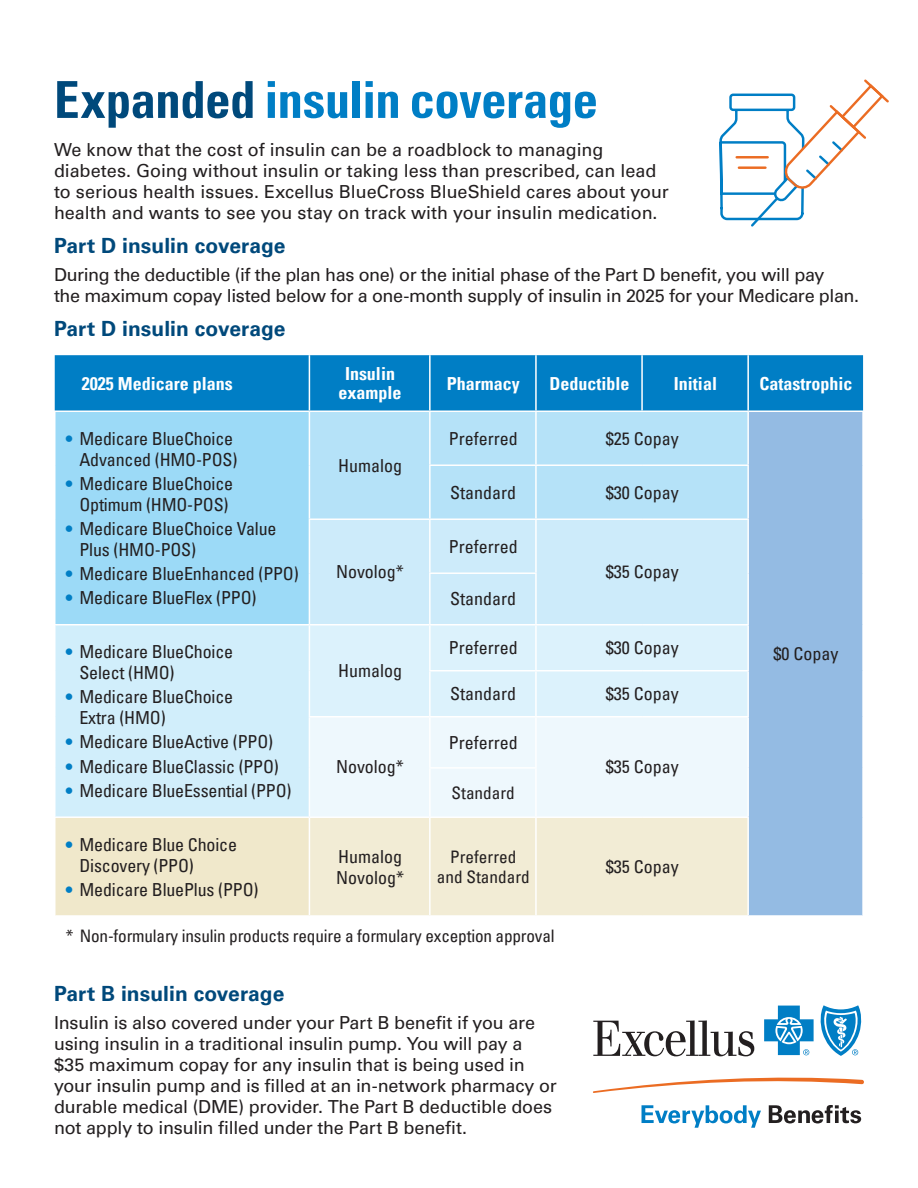
<style>
.page{position:relative;width:918px;height:1188px;background:#fff}
.page>*{position:absolute;margin:0;border:0;box-sizing:border-box;transform-origin:0 0}
.t1{font:700 condensed 51px "Univers LT Pro";letter-spacing:-.015em;color:#007ec5}
.t2{font:700 21px "Univers LT Pro 65";color:#00497b}
.t3{font:18px/21px "Univers LT Pro 55 Roman";letter-spacing:-.01em;color:#231f20}
.t4{font:condensed 18px/21px "Univers LT Pro";letter-spacing:-.01em;color:#231f20}
.t5{font:700 condensed 18px/19.5px "Univers LT Pro";color:#fff;text-align:center}
.t6{font:condensed 17.25px/19.5px "Univers LT Pro";letter-spacing:-.01em;color:#231f20;text-align:center}
.s1{color:#00497b}
.s2{color:#007ec5}
</style>
<div class="page">
<div style="left:55px;top:355px;width:808px;height:55px;background:#007ec5"></div>
<div style="left:55px;top:411px;width:254px;height:214px;background:#9cdaf7"></div>
<div style="left:310px;top:412px;width:437px;height:106px;background:#b5e2f8"></div>
<div style="left:748px;top:411px;width:115px;height:505px;background:#94bbe3"></div>
<div style="left:310px;top:520px;width:437px;height:104px;background:#cdebfa"></div>
<div style="left:55px;top:625px;width:254px;height:192px;background:#d1eefb"></div>
<div style="left:310px;top:625px;width:437px;height:91px;background:#dcf2fc"></div>
<div style="left:310px;top:718px;width:437px;height:98px;background:#eef8fd"></div>
<div style="left:55px;top:817px;width:254px;height:99px;background:#f0e8cb"></div>
<div style="left:310px;top:818px;width:437px;height:97px;background:#f2ecd5"></div>
<hr style="left:309px;top:355px;width:1px;height:55px;background:#fff">
<hr style="left:429px;top:355px;width:2px;height:55px;background:#fff">
<hr style="left:535px;top:355px;width:2px;height:55px;background:#fff">
<hr style="left:641px;top:355px;width:2px;height:55px;background:#fff">
<hr style="left:747px;top:355px;width:2px;height:55px;background:#fff">
<hr style="left:54px;top:410px;width:255px;height:2px;background:#fff">
<hr style="left:54px;top:412px;width:2px;height:53px;background:#fff">
<hr style="left:429px;top:412px;width:2px;height:52px;background:#fff">
<hr style="left:535px;top:412px;width:2px;height:52px;background:#fff">
<hr style="left:748px;top:410px;width:116px;height:2px;background:#fff">
<hr style="left:747px;top:412px;width:2px;height:52px;background:#fff">
<hr style="left:862px;top:412px;width:2px;height:53px;background:#fff">
<hr style="left:54px;top:465px;width:2px;height:54px;background:#fff">
<hr style="left:429px;top:464px;width:107px;height:2px;background:#fff">
<hr style="left:429px;top:466px;width:2px;height:52px;background:#fff">
<hr style="left:536px;top:464px;width:106px;height:2px;background:#fff">
<hr style="left:535px;top:466px;width:2px;height:52px;background:#fff">
<hr style="left:642px;top:464px;width:107px;height:2px;background:#fff">
<hr style="left:747px;top:466px;width:2px;height:52px;background:#fff">
<hr style="left:862px;top:465px;width:2px;height:54px;background:#fff">
<hr style="left:54px;top:519px;width:2px;height:54px;background:#fff">
<hr style="left:429px;top:520px;width:2px;height:52px;background:#fff">
<hr style="left:535px;top:520px;width:2px;height:52px;background:#fff">
<hr style="left:642px;top:518px;width:107px;height:2px;background:#fff">
<hr style="left:747px;top:520px;width:2px;height:53px;background:#fff">
<hr style="left:862px;top:519px;width:2px;height:54px;background:#fff">
<hr style="left:54px;top:573px;width:2px;height:51px;background:#fff">
<hr style="left:429px;top:572px;width:108px;height:2px;background:#fff">
<hr style="left:429px;top:574px;width:2px;height:50px;background:#fff">
<hr style="left:535px;top:574px;width:2px;height:50px;background:#fff">
<hr style="left:747px;top:573px;width:2px;height:51px;background:#fff">
<hr style="left:862px;top:573px;width:2px;height:52px;background:#fff">
<hr style="left:54px;top:624px;width:255px;height:1px;background:#fff">
<hr style="left:54px;top:625px;width:2px;height:46px;background:#fff">
<hr style="left:429px;top:625px;width:2px;height:45px;background:#fff">
<hr style="left:535px;top:625px;width:2px;height:45px;background:#fff">
<hr style="left:642px;top:624px;width:107px;height:1px;background:#fff">
<hr style="left:747px;top:625px;width:2px;height:45px;background:#fff">
<hr style="left:862px;top:625px;width:2px;height:46px;background:#fff">
<hr style="left:54px;top:671px;width:2px;height:46px;background:#fff">
<hr style="left:429px;top:670px;width:107px;height:1px;background:#fff">
<hr style="left:429px;top:671px;width:2px;height:45px;background:#fff">
<hr style="left:536px;top:670px;width:106px;height:1px;background:#fff">
<hr style="left:535px;top:671px;width:2px;height:45px;background:#fff">
<hr style="left:642px;top:670px;width:107px;height:1px;background:#fff">
<hr style="left:747px;top:671px;width:2px;height:45px;background:#fff">
<hr style="left:862px;top:671px;width:2px;height:46px;background:#fff">
<hr style="left:54px;top:717px;width:2px;height:51px;background:#fff">
<hr style="left:429px;top:717px;width:2px;height:50px;background:#fff">
<hr style="left:535px;top:717px;width:2px;height:50px;background:#fff">
<hr style="left:642px;top:716px;width:107px;height:1px;background:#fff">
<hr style="left:747px;top:717px;width:2px;height:51px;background:#fff">
<hr style="left:862px;top:717px;width:2px;height:51px;background:#fff">
<hr style="left:54px;top:768px;width:2px;height:48px;background:#fff">
<hr style="left:429px;top:767px;width:108px;height:2px;background:#fff">
<hr style="left:429px;top:769px;width:2px;height:47px;background:#fff">
<hr style="left:535px;top:769px;width:2px;height:47px;background:#fff">
<hr style="left:747px;top:768px;width:2px;height:48px;background:#fff">
<hr style="left:862px;top:768px;width:2px;height:49px;background:#fff">
<hr style="left:54px;top:816px;width:255px;height:2px;background:#fff">
<hr style="left:54px;top:818px;width:2px;height:97px;background:#fff">
<hr style="left:429px;top:818px;width:2px;height:97px;background:#fff">
<hr style="left:535px;top:818px;width:2px;height:97px;background:#fff">
<hr style="left:642px;top:816px;width:107px;height:2px;background:#fff">
<hr style="left:747px;top:818px;width:2px;height:97px;background:#fff">
<hr style="left:862px;top:817px;width:2px;height:98px;background:#fff">
<hr style="left:54px;top:915px;width:255px;height:2px;background:#fff">
<hr style="left:748px;top:915px;width:116px;height:2px;background:#fff">
<svg style="left:719px;top:79px;width:170px;height:148px"></svg>
<svg style="left:593px;top:1020px;width:161px;height:36px"></svg>
<svg style="left:764px;top:1006px;width:50px;height:49px"></svg>
<svg style="left:820px;top:1005px;width:42px;height:51px"></svg>
<svg style="left:642px;top:1105px;width:119px;height:23px"></svg>
<svg style="left:769px;top:1105px;width:92px;height:18px"></svg>
<svg style="left:593px;top:1077px;width:271px;height:16px"></svg>
<h1 class="t1" style="left:54px;top:69px;width:546px"><span class="s1">Expanded</span> insulin coverage</h1>
<p class="t3" style="left:54px;top:139px;width:616px">We know that the cost of insulin can be a roadblock to managing diabetes. Going without insulin or taking less than prescribed, can lead to serious health issues. Excellus BlueCross BlueShield cares about your health and wants to see you stay on track with your insulin medication.</p>
<p class="t2" style="left:54px;top:231px;width:233px">Part D insulin coverage</p>
<p class="t3" style="left:54px;top:263px;width:807px">During the deductible (if the plan has one) or the initial phase of the Part D benefit, you will pay<br>the maximum copay listed below for a one-month supply of insulin in 2025 for your Medicare plan.</p>
<p class="t2" style="left:54px;top:314px;width:233px">Part D insulin coverage</p>
<p class="t5" style="left:82px;top:373px;width:152px">2025 Medicare plans</p>
<p class="t5" style="left:339px;top:364px;width:64px">Insulin example</p>
<p class="t5" style="left:447px;top:373px;width:74px">Pharmacy</p>
<p class="t5" style="left:549px;top:373px;width:82px">Deductible</p>
<p class="t5" style="left:674px;top:373px;width:45px">Initial</p>
<p class="t5" style="left:760px;top:373px;width:95px">Catastrophic</p>
<p class="t4" style="left:66px;top:427px;width:173px;text-align:right"><span class="s2">•</span> Medicare BlueChoice<br>Advanced (HMO-POS)</p>
<p class="t4" style="left:66px;top:472px;width:169px;text-align:center"><span class="s2">•</span> Medicare BlueChoice<br>Optimum (HMO-POS)</p>
<p class="t4" style="left:80px;top:518px;width:198px;text-indent:-14px"><span class="s2">•</span> Medicare BlueChoice Value<br>Plus (HMO-POS)</p>
<p class="t4" style="left:66px;top:563px;width:234px"><span class="s2">•</span> Medicare BlueEnhanced (PPO)</p>
<p class="t4" style="left:66px;top:587px;width:192px"><span class="s2">•</span> Medicare BlueFlex (PPO)</p>
<p class="t4" style="left:449px;top:427px;width:70px">Preferred</p>
<p class="t4" style="left:606px;top:427px;width:74px">$25 Copay</p>
<p class="t4" style="left:338px;top:454px;width:65px">Humalog</p>
<p class="t4" style="left:450px;top:481px;width:68px">Standard</p>
<p class="t4" style="left:606px;top:481px;width:74px">$30 Copay</p>
<p class="t4" style="left:449px;top:535px;width:70px">Preferred</p>
<p class="t4" style="left:606px;top:561px;width:74px">$35 Copay</p>
<p class="t4" style="left:336px;top:561px;width:69px">Novolog*</p>
<p class="t4" style="left:450px;top:588px;width:68px">Standard</p>
<p class="t4" style="left:80px;top:641px;width:155px;text-indent:-14px"><span class="s2">•</span> Medicare BlueChoice<br>Select (HMO)</p>
<p class="t4" style="left:80px;top:686px;width:155px;text-indent:-14px"><span class="s2">•</span> Medicare BlueChoice<br>Extra (HMO)</p>
<p class="t4" style="left:66px;top:731px;width:209px"><span class="s2">•</span> Medicare BlueActive (PPO)</p>
<p class="t4" style="left:66px;top:755px;width:214px"><span class="s2">•</span> Medicare BlueClassic (PPO)</p>
<p class="t4" style="left:66px;top:780px;width:227px"><span class="s2">•</span> Medicare BlueEssential (PPO)</p>
<p class="t4" style="left:80px;top:833px;width:159px;text-indent:-14px"><span class="s2">•</span> Medicare Blue Choice<br>Discovery (PPO)</p>
<p class="t4" style="left:66px;top:878px;width:194px"><span class="s2">•</span> Medicare BluePlus (PPO)</p>
<p class="t4" style="left:338px;top:660px;width:65px">Humalog</p>
<p class="t4" style="left:336px;top:756px;width:69px">Novolog*</p>
<p class="t4" style="left:449px;top:637px;width:70px">Preferred</p>
<p class="t4" style="left:606px;top:637px;width:74px">$30 Copay</p>
<p class="t4" style="left:450px;top:683px;width:68px">Standard</p>
<p class="t4" style="left:606px;top:683px;width:74px">$35 Copay</p>
<p class="t4" style="left:449px;top:731px;width:70px">Preferred</p>
<p class="t6" style="left:452px;top:782px;width:65px">Standard</p>
<p class="t4" style="left:606px;top:756px;width:74px">$35 Copay</p>
<p class="t4" style="left:336px;top:845px;width:69px">Humalog<br>Novolog*</p>
<p class="t6" style="left:437px;top:847px;width:94px">Preferred and Standard</p>
<p class="t4" style="left:606px;top:856px;width:74px">$35 Copay</p>
<p class="t6" style="left:66px;top:926px;width:490px">* Non-formulary insulin products require a formulary exception approval</p>
<p class="t2" style="left:54px;top:979px;width:232px">Part B insulin coverage</p>
<p class="t3" style="left:54px;top:1011px;width:504px">Insulin is also covered under your Part B benefit if you are using insulin in a traditional insulin pump. You will pay a $35 maximum copay for any insulin that is being used in your insulin pump and is filled at an in-network pharmacy or durable medical (DME) provider. The Part B deductible does not apply to insulin filled under the Part B benefit.</p>
<p class="t4" style="left:774px;top:642px;width:66px">$0 Copay</p>
</div>
